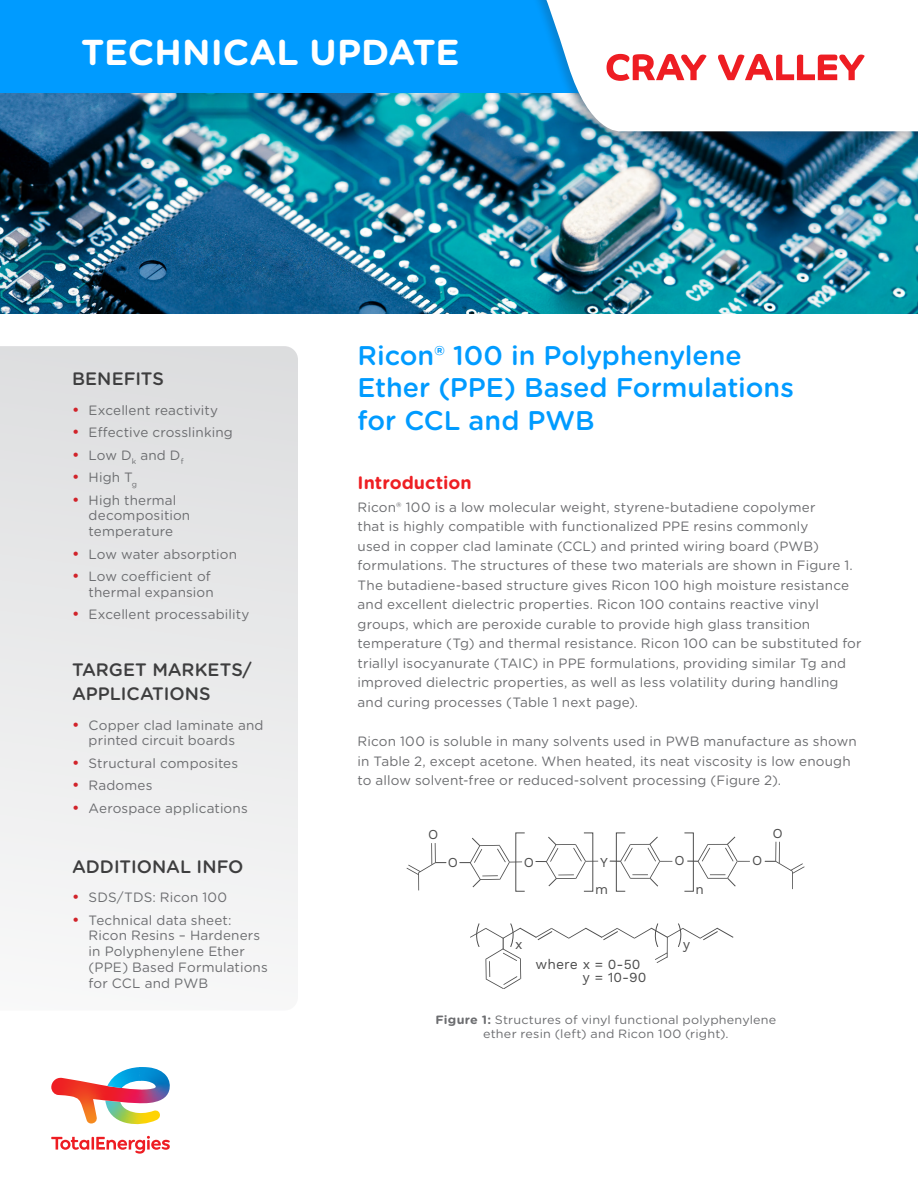
<style>
.page{position:relative;width:918px;height:1188px;background:#fff}
.page>*{position:absolute;margin:0;border:0;box-sizing:border-box;transform-origin:0 0}
.t1{font:700 36px "Gotham Rounded";color:#fff}
.t2{font:500 27px/32.4px "Gotham Rounded";color:#009bff}
.t3{font:500 18px/24px "Gotham Rounded";color:#3e3e3f}
.t4{font:700 18px "Gotham Rounded";color:#ee1f23}
.t5{font:13.95px/13.8px "Work Sans";color:#000}
.t6{font:13.65px "Work Sans";color:#000}
.Body_Copy{font:13.5px/19.5px "Gotham Rounded";letter-spacing:.01em;color:#6c6d70}
.t7{font:12px/14.2px "Gotham Rounded";letter-spacing:.015em;color:#6c6d70;text-align:center;scale:1.05 1}
.s1{font-weight:500;font-size:15px;color:#d1232a}
.s2{font-weight:700}
</style>
<div class="page">
<img style="left:0;top:93px;width:918px;height:220px">
<div style="left:0;top:0;width:918px;height:93px;background:#009bff"></div>
<div style="left:526px;top:0;width:392px;height:145px;background:#231f20;opacity:.2"></div>
<svg style="left:536px;top:0;width:382px;height:134px;fill:#fff"></svg>
<svg style="left:607px;top:54px;width:258px;height:27px;background:#f79a9d"></svg>
<svg style="left:51px;top:1136px;width:119px;height:18px"></svg>
<img style="left:51px;top:1067px;width:119px;height:58px">
<svg style="left:0;top:346px;width:298px;height:604px;fill:#e9e9ea"></svg>
<svg style="left:407px;top:843px;width:39px;height:47px"></svg>
<svg style="left:460px;top:837px;width:62px;height:51px"></svg>
<svg style="left:536px;top:836px;width:62px;height:51px"></svg>
<svg style="left:610px;top:836px;width:62px;height:51px"></svg>
<svg style="left:687px;top:836px;width:63px;height:51px"></svg>
<svg style="left:470px;top:923px;width:264px;height:66px"></svg>
<svg style="left:765px;top:841px;width:40px;height:48px"></svg>
<h1 class="t1" style="left:81px;top:26px;width:380px">TECHNICAL UPDATE</h1>
<p class="t3" style="left:72px;top:366px;width:93px">BENEFITS</p>
<p class="Body_Copy" style="left:72px;top:400px;width:148px"><span class="s1">•</span> Excellent reactivity</p>
<p class="Body_Copy" style="left:72px;top:422px;width:162px"><span class="s1">•</span> Effective crosslinking</p>
<p class="Body_Copy" style="left:72px;top:445px;width:113px"><span class="s1">•</span> Low D<sub>k</sub> and D<sub>f</sub></p>
<p class="Body_Copy" style="left:72px;top:467px;width:67px"><span class="s1">•</span> High T<sub>g</sub></p>
<p class="Body_Copy" style="left:89px;top:491px;width:103px;line-height:15.8px;text-indent:-17px"><span class="s1">•</span> High thermal decomposition temperature</p>
<p class="Body_Copy" style="left:72px;top:544px;width:166px"><span class="s1">•</span> Low water absorption</p>
<p class="Body_Copy" style="left:72px;top:568px;width:143px;line-height:15.8px;text-align:right"><span class="s1">•</span> Low coefficient of thermal expansion</p>
<p class="Body_Copy" style="left:72px;top:604px;width:179px"><span class="s1">•</span> Excellent processability</p>
<p class="t3" style="left:72px;top:657px;width:181px">TARGET MARKETS/<br>APPLICATIONS</p>
<p class="Body_Copy" style="left:89px;top:716px;width:176px;line-height:15.8px;text-indent:-17px"><span class="s1">•</span> Copper clad laminate and printed circuit boards</p>
<p class="Body_Copy" style="left:72px;top:753px;width:168px"><span class="s1">•</span> Structural composites</p>
<p class="Body_Copy" style="left:72px;top:775px;width:82px"><span class="s1">•</span> Radomes</p>
<p class="Body_Copy" style="left:72px;top:798px;width:177px"><span class="s1">•</span> Aerospace applications</p>
<p class="t3" style="left:72px;top:854px;width:173px">ADDITIONAL INFO</p>
<p class="Body_Copy" style="left:72px;top:887px;width:157px"><span class="s1">•</span> SDS/TDS: Ricon 100</p>
<p class="Body_Copy" style="left:89px;top:911px;width:181px;line-height:15.8px;text-indent:-17px"><span class="s1">•</span> Technical data sheet:<br>Ricon Resins – Hardeners in Polyphenylene Ether (PPE) Based Formulations for CCL and PWB</p>
<p class="t2" style="left:358px;top:338px;width:438px">Ricon® 100 in Polyphenylene<br>Ether (PPE) Based Formulations for CCL and PWB</p>
<p class="t4" style="left:358px;top:469px;width:116px">Introduction</p>
<p class="Body_Copy" style="left:358px;top:497px;width:506px">Ricon® 100 is a low molecular weight, styrene-butadiene copolymer<br>that is highly compatible with functionalized PPE resins commonly<br>used in copper clad laminate (CCL) and printed wiring board (PWB) formulations. The structures of these two materials are shown in Figure 1.<br>The butadiene-based structure gives Ricon 100 high moisture resistance and excellent dielectric properties. Ricon 100 contains reactive vinyl groups, which are peroxide curable to provide high glass transition temperature (Tg) and thermal resistance. Ricon 100 can be substituted for triallyl isocyanurate (TAIC) in PPE formulations, providing similar Tg and improved dielectric properties, as well as less volatility during handling and curing processes (Table 1 next page).</p>
<p class="Body_Copy" style="left:358px;top:731px;width:501px">Ricon 100 is soluble in many solvents used in PWB manufacture as shown in Table 2, except acetone. When heated, its neat viscosity is low enough to allow solvent-free or reduced-solvent processing (Figure 2).</p>
<p class="t6" style="left:428px;top:826px;width:12px">O</p>
<p class="t6" style="left:448px;top:854px;width:12px">O</p>
<p class="t6" style="left:524px;top:854px;width:12px">O</p>
<p class="t6" style="left:600px;top:854px;width:9px">Y</p>
<p class="t6" style="left:675px;top:853px;width:12px">O</p>
<p class="t6" style="left:752px;top:853px;width:12px">O</p>
<p class="t6" style="left:595px;top:881px;width:15px">m</p>
<p class="t6" style="left:695px;top:881px;width:10px">n</p>
<p class="t5" style="left:515px;top:938px;width:9px">x</p>
<p class="t5" style="left:683px;top:938px;width:9px">y</p>
<p class="t5" style="left:583px;top:958px;width:66px;text-indent:-47px">where x = 0-50 y = 10-90</p>
<p class="t7" style="left:435px;top:1012px;width:326px"><span class="s2">Figure 1:</span> Structures of vinyl functional polyphenylene ether resin (left) and Ricon 100 (right).</p>
</div>
